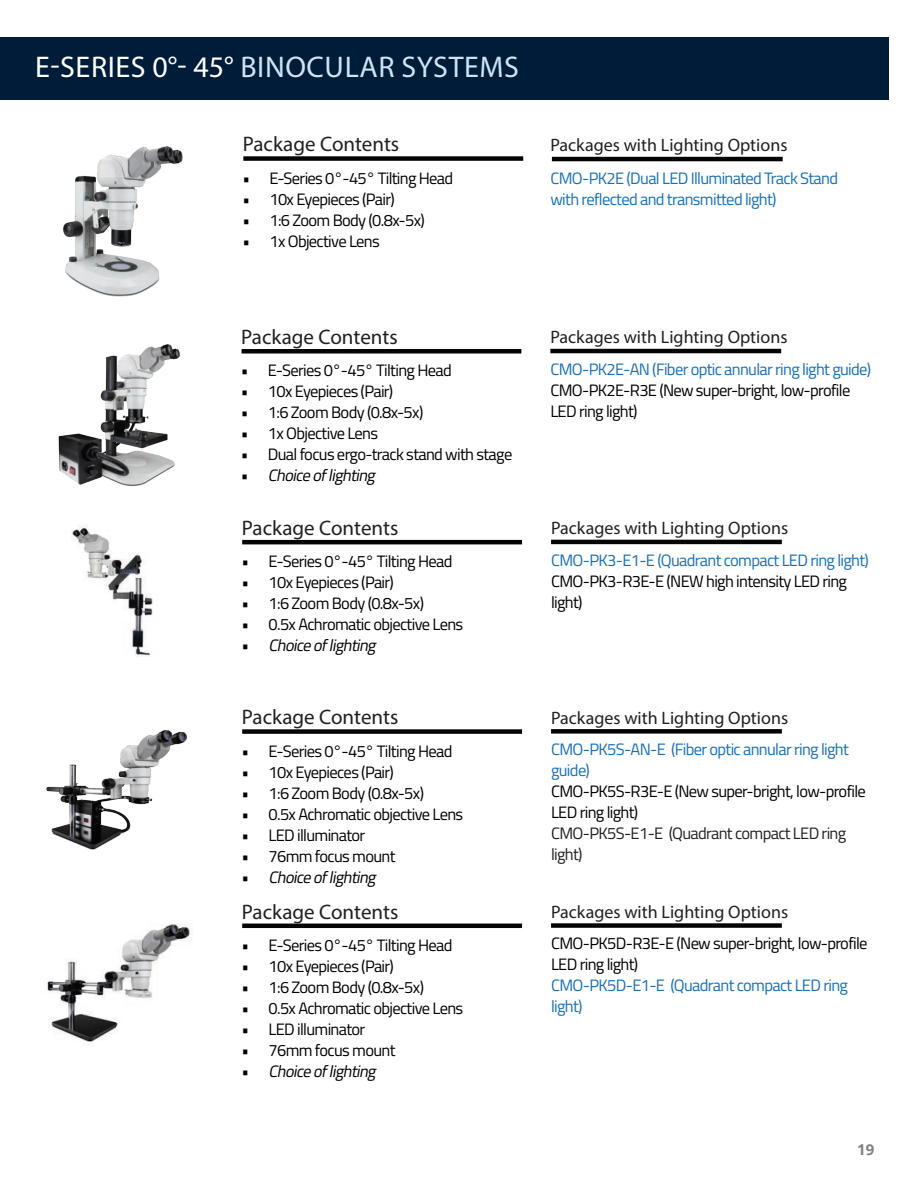
<style>
.page{position:relative;width:918px;height:1188px;background:#fff}
.page>*{position:absolute;margin:0;border:0;box-sizing:border-box;transform-origin:0 0}
.t1{font:30px "Myriad Pro";letter-spacing:.02em;color:#cee4f3}
.t2{font:21px "Myriad Pro";color:#231f20}
.t3{font:18px "Myriad Pro";color:#231f20}
.t4{font:16.5px/21px "Titillium Web";letter-spacing:-.04em;color:#000}
.t5{font:16.5px/21px "Titillium Web";letter-spacing:-.04em;color:#1870b9}
.t6{font:italic 16.5px "Titillium Web";color:#000}
.t7{font:16.5px/21px "Titillium Web";letter-spacing:-.04em;color:#231f20}
.t8{font:700 15px "Open Sans";color:#7e8182}
.s1{color:#fff}
.s2{font-style:normal}
</style>
<div class="page">
<div style="left:0;top:37px;width:889px;height:63px;background:#001c39"></div>
<img style="left:63px;top:146px;width:120px;height:151px">
<div style="left:243px;top:156px;width:280px;height:5px;background:#040503"></div>
<hr style="left:552px;top:157px;width:231px;height:4px;background:#040503">
<img style="left:58px;top:344px;width:122px;height:143px">
<div style="left:242px;top:349px;width:279px;height:5px;background:#040503"></div>
<hr style="left:550px;top:349px;width:231px;height:4px;background:#040503">
<img style="left:71px;top:524px;width:82px;height:133px">
<hr style="left:242px;top:540px;width:280px;height:4px;background:#040503">
<hr style="left:551px;top:540px;width:231px;height:4px;background:#040503">
<img style="left:46px;top:730px;width:141px;height:120px">
<div style="left:242px;top:729px;width:280px;height:5px;background:#040503"></div>
<div style="left:551px;top:729px;width:231px;height:5px;background:#040503"></div>
<img style="left:47px;top:924px;width:146px;height:118px">
<hr style="left:242px;top:924px;width:280px;height:4px;background:#040503">
<div style="left:551px;top:923px;width:231px;height:5px;background:#040503"></div>
<h1 class="t1" style="left:35px;top:48px;width:485px"><span class="s1">E-SERIES 0°- 45°</span> BINOCULAR SYSTEMS</h1>
<p class="t2" style="left:243px;top:131px;width:158px">Package Contents</p>
<p class="t4" style="left:242px;top:167px;width:212px">• E-Series 0°-45° Tilting Head</p>
<p class="t4" style="left:242px;top:188px;width:154px">• 10x Eyepieces (Pair)</p>
<p class="t4" style="left:242px;top:209px;width:184px">• 1:6 Zoom Body (0.8x-5x)</p>
<p class="t4" style="left:242px;top:230px;width:139px">• 1x Objective Lens</p>
<p class="t3" style="left:550px;top:134px;width:239px">Packages with Lighting Options</p>
<p class="t5" style="left:550px;top:167px;width:289px">CMO-PK2E (Dual LED Illuminated Track Stand with reflected and transmitted light)</p>
<p class="t2" style="left:241px;top:324px;width:158px">Package Contents</p>
<p class="t3" style="left:550px;top:326px;width:239px">Packages with Lighting Options</p>
<p class="t4" style="left:241px;top:359px;width:212px">• E-Series 0°-45° Tilting Head</p>
<p class="t4" style="left:241px;top:380px;width:154px">• 10x Eyepieces (Pair)</p>
<p class="t4" style="left:241px;top:401px;width:184px">• 1:6 Zoom Body (0.8x-5x)</p>
<p class="t4" style="left:241px;top:422px;width:139px">• 1x Objective Lens</p>
<p class="t4" style="left:241px;top:443px;width:273px">• Dual focus ergo-track stand with stage</p>
<p class="t6" style="left:241px;top:464px;width:140px"><span class="s2">•</span> Choiceoflighting</p>
<p class="t5" style="left:550px;top:358px;width:322px">CMO-PK2E-AN (Fiber optic annular ring light guide)</p>
<p class="t4" style="left:550px;top:379px;width:302px">CMO-PK2E-R3E (New super-bright, low-profile<br>LED ring light)</p>
<p class="t2" style="left:242px;top:515px;width:158px">Package Contents</p>
<p class="t3" style="left:551px;top:517px;width:239px">Packages with Lighting Options</p>
<p class="t4" style="left:242px;top:550px;width:212px">• E-Series 0°-45° Tilting Head</p>
<p class="t4" style="left:242px;top:571px;width:154px">• 10x Eyepieces (Pair)</p>
<p class="t4" style="left:242px;top:592px;width:184px">• 1:6 Zoom Body (0.8x-5x)</p>
<p class="t4" style="left:242px;top:613px;width:223px">• 0.5x Achromatic objective Lens</p>
<p class="t6" style="left:242px;top:633px;width:140px"><span class="s2">•</span> Choiceoflighting</p>
<p class="t5" style="left:551px;top:548px;width:319px">CMO-PK3-E1-E (Quadrant compact LED ring light)</p>
<p class="t4" style="left:551px;top:569px;width:298px">CMO-PK3-R3E-E (NEW high intensity LED ring light)</p>
<p class="t2" style="left:242px;top:704px;width:158px">Package Contents</p>
<p class="t3" style="left:551px;top:706px;width:239px">Packages with Lighting Options</p>
<p class="t4" style="left:242px;top:740px;width:212px">• E-Series 0°-45° Tilting Head</p>
<p class="t4" style="left:242px;top:761px;width:154px">• 10x Eyepieces (Pair)</p>
<p class="t4" style="left:242px;top:782px;width:184px">• 1:6 Zoom Body (0.8x-5x)</p>
<p class="t4" style="left:242px;top:803px;width:223px">• 0.5x Achromatic objective Lens</p>
<p class="t4" style="left:242px;top:824px;width:125px">• LED illuminator</p>
<p class="t4" style="left:242px;top:845px;width:155px">• 76mm focus mount</p>
<p class="t6" style="left:242px;top:865px;width:140px"><span class="s2">•</span> Choiceoflighting</p>
<p class="t5" style="left:551px;top:738px;width:299px">CMO-PK5S-AN-E (Fiber optic annular ring light guide)</p>
<p class="t4" style="left:551px;top:780px;width:316px">CMO-PK5S-R3E-E (New super-bright, low-profile<br>LED ring light)</p>
<p class="t7" style="left:551px;top:822px;width:297px">CMO-PK5S-E1-E (Quadrant compact LED ring light)</p>
<p class="t2" style="left:242px;top:899px;width:158px">Package Contents</p>
<p class="t3" style="left:551px;top:901px;width:239px">Packages with Lighting Options</p>
<p class="t4" style="left:242px;top:934px;width:212px">• E-Series 0°-45° Tilting Head</p>
<p class="t4" style="left:242px;top:955px;width:154px">• 10x Eyepieces (Pair)</p>
<p class="t4" style="left:242px;top:976px;width:184px">• 1:6 Zoom Body (0.8x-5x)</p>
<p class="t4" style="left:242px;top:997px;width:223px">• 0.5x Achromatic objective Lens</p>
<p class="t4" style="left:242px;top:1018px;width:125px">• LED illuminator</p>
<p class="t4" style="left:242px;top:1039px;width:155px">• 76mm focus mount</p>
<p class="t6" style="left:242px;top:1059px;width:140px"><span class="s2">•</span> Choiceoflighting</p>
<p class="t4" style="left:551px;top:932px;width:318px">CMO-PK5D-R3E-E (New super-bright, low-profile<br>LED ring light)</p>
<p class="t5" style="left:551px;top:974px;width:298px">CMO-PK5D-E1-E (Quadrant compact LED ring light)</p>
<p class="t8" style="left:857px;top:1139px;width:19px">19</p>
</div>
